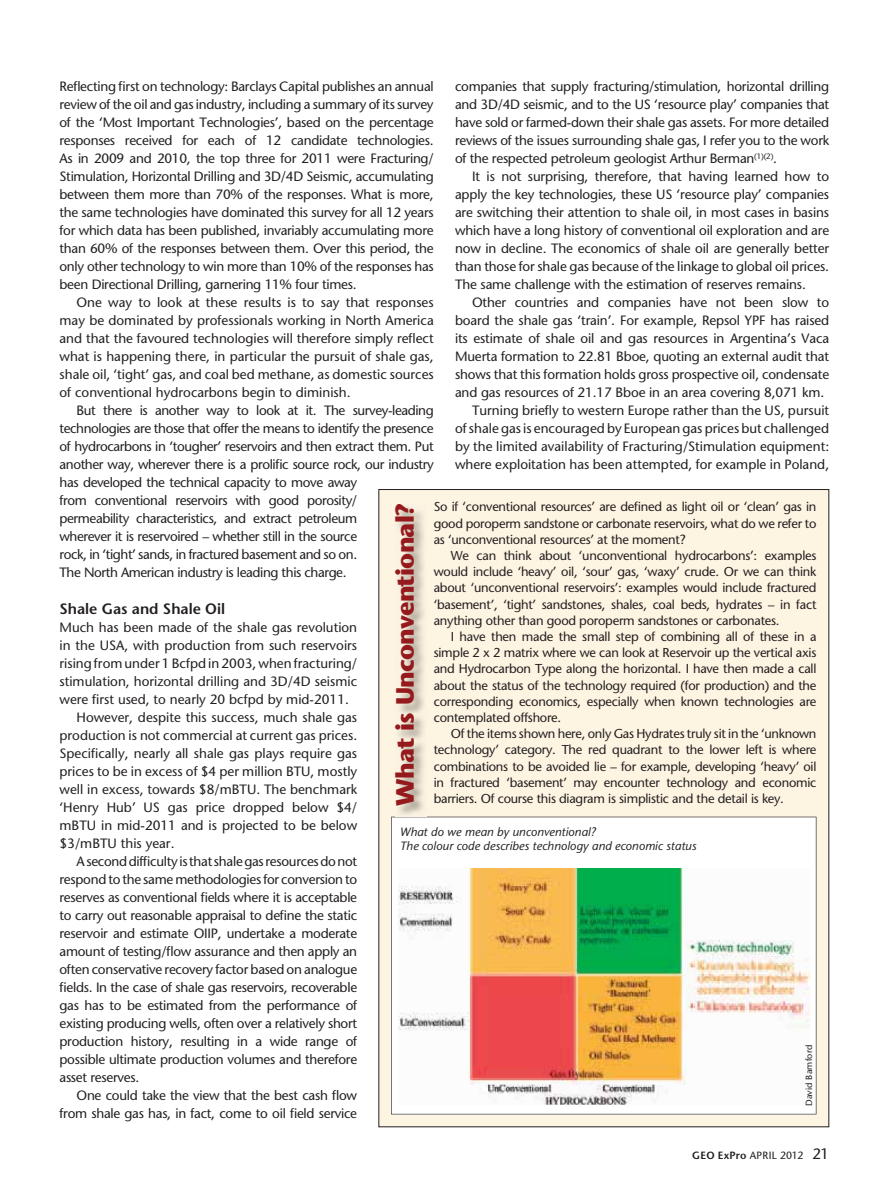
<style>
.page{position:relative;width:893px;height:1191px;background:#fff}
.page>*{position:absolute;margin:0;border:0;box-sizing:border-box;transform-origin:0 0}
.t1{font:700 25.05px "Stone Sans";letter-spacing:-.035em;color:#951a1d}
.t2{font:600 15px "Stone Sans";color:#231f20}
.t3{font:13.5px/18px "Stone Sans";letter-spacing:-.02em;color:#231f20;text-align:justify}
.t4{font:13.5px "Stone Sans";color:#231f20}
.t5{font:12.9px/16.2px "Stone Sans";letter-spacing:-.02em;color:#231f20;text-align:justify}
.t6{font:italic 12px/14.4px "Stone Sans";letter-spacing:.01em;color:#231f20}
.t7{font:10.5px "Stone Sans";letter-spacing:.025em;color:#231f20}
.t8{font:9px "Stone Sans";letter-spacing:.02em;color:#231f20}
.s1{font-weight:600}
.s2{font-size:15px}
</style>
<div class="page">
<div style="left:379px;top:489px;width:450px;height:637px;background:#fdf4e2"></div>
<svg style="left:391px;top:816px;width:425px;height:298px;background:#dfd2b7"></svg>
<img style="left:398px;top:507px;width:26px;height:308px">
<p class="t3" style="left:60px;top:79px;width:376px">Reflecting first on technology: Barclays Capital publishes an annual review of the oil and gas industry, including a summary of its survey of the ‘Most Important Technologies’, based on the percentage responses received for each of 12 candidate technologies.<br>As in 2009 and 2010, the top three for 2011 were Fracturing/ Stimulation, Horizontal Drilling and 3D/4D Seismic, accumulating between them more than 70% of the responses. What is more, the same technologies have dominated this survey for all 12 years for which data has been published, invariably accumulating more than 60% of the responses between them. Over this period, the only other technology to win more than 10% of the responses has been Directional Drilling, garnering 11% four times.</p>
<p class="t3" style="left:60px;top:295px;width:376px;text-indent:17px">One way to look at these results is to say that responses may be dominated by professionals working in North America and that the favoured technologies will therefore simply reflect what is happening there, in particular the pursuit of shale gas, shale oil, ‘tight’ gas, and coal bed methane, as domestic sources of conventional hydrocarbons begin to diminish.</p>
<p class="t3" style="left:60px;top:403px;width:376px;text-align:left;text-indent:17px">But there is another way to look at it. The survey-leading technologies are those that offer the means to identify the presence of hydrocarbons in ‘tougher’ reservoirs and then extract them. Put another way, wherever there is a prolific source rock, our industry has developed the technical capacity to move away<br>from conventional reservoirs with good porosity/<br>permeability characteristics, and extract petroleum<br>wherever it is reservoired – whether still in the source<br>rock, in ‘tight’ sands, in fractured basement and so on.<br>The North American industry is leading this charge.</p>
<p class="t2" style="left:60px;top:602px;width:167px">Shale Gas and Shale Oil</p>
<p class="t4" style="left:60px;top:621px;width:299px">Much has been made of the shale gas revolution</p>
<p class="t4" style="left:60px;top:639px;width:299px">in the USA, with production from such reservoirs</p>
<p class="t4" style="left:60px;top:657px;width:299px">rising from under 1 Bcfpd in 2003, when fracturing/</p>
<p class="t4" style="left:60px;top:675px;width:299px">stimulation, horizontal drilling and 3D/4D seismic</p>
<p class="t4" style="left:60px;top:693px;width:291px">were first used, to nearly 20 bcfpd by mid-2011.</p>
<p class="t4" style="left:77px;top:711px;width:282px">However, despite this success, much shale gas</p>
<p class="t4" style="left:60px;top:729px;width:299px">production is not commercial at current gas prices.</p>
<p class="t4" style="left:60px;top:747px;width:299px">Specifically, nearly all shale gas plays require gas</p>
<p class="t4" style="left:60px;top:765px;width:299px">prices to be in excess of $4 per million BTU, mostly</p>
<p class="t4" style="left:60px;top:783px;width:299px">well in excess, towards $8/mBTU. The benchmark</p>
<p class="t4" style="left:60px;top:801px;width:299px">‘Henry Hub’ US gas price dropped below $4/</p>
<p class="t4" style="left:60px;top:819px;width:299px">mBTU in mid-2011 and is projected to be below</p>
<p class="t4" style="left:60px;top:837px;width:117px">$3/mBTU this year.</p>
<p class="t3" style="left:77px;top:853px;width:282px">A second difficulty is that shale gas resources do not</p>
<p class="t3" style="left:60px;top:871px;width:299px">respond to the same methodologies for conversion to</p>
<p class="t3" style="left:60px;top:889px;width:299px">reserves as conventional fields where it is acceptable</p>
<p class="t3" style="left:60px;top:907px;width:299px">to carry out reasonable appraisal to define the static</p>
<p class="t3" style="left:60px;top:925px;width:299px">reservoir and estimate OIIP, undertake a moderate</p>
<p class="t3" style="left:60px;top:943px;width:299px">amount of testing/flow assurance and then apply an</p>
<p class="t3" style="left:60px;top:961px;width:299px">often conservative recovery factor based on analogue</p>
<p class="t3" style="left:60px;top:979px;width:299px">fields. In the case of shale gas reservoirs, recoverable</p>
<p class="t3" style="left:60px;top:997px;width:299px">gas has to be estimated from the performance of</p>
<p class="t3" style="left:60px;top:1015px;width:299px">existing producing wells, often over a relatively short</p>
<p class="t3" style="left:60px;top:1033px;width:299px">production history, resulting in a wide range of</p>
<p class="t3" style="left:60px;top:1051px;width:299px">possible ultimate production volumes and therefore</p>
<p class="t3" style="left:60px;top:1069px;width:81px">asset reserves.</p>
<p class="t3" style="left:77px;top:1087px;width:282px">One could take the view that the best cash flow</p>
<p class="t3" style="left:60px;top:1105px;width:299px">from shale gas has, in fact, come to oil field service</p>
<p class="t3" style="left:455px;top:79px;width:376px">companies that supply fracturing/stimulation, horizontal drilling and 3D/4D seismic, and to the US ‘resource play’ companies that have sold or farmed-down their shale gas assets. For more detailed reviews of the issues surrounding shale gas, I refer you to the work of the respected petroleum geologist Arthur Berman<sup>(1)(2)</sup>.</p>
<p class="t3" style="left:455px;top:169px;width:376px;text-indent:17px">It is not surprising, therefore, that having learned how to apply the key technologies, these US ‘resource play’ companies are switching their attention to shale oil, in most cases in basins which have a long history of conventional oil exploration and are now in decline. The economics of shale oil are generally better than those for shale gas because of the linkage to global oil prices.<br>The same challenge with the estimation of reserves remains.</p>
<p class="t3" style="left:472px;top:295px;width:359px">Other countries and companies have not been slow to</p>
<p class="t3" style="left:455px;top:313px;width:376px">board the shale gas ‘train’. For example, Repsol YPF has raised</p>
<p class="t3" style="left:455px;top:331px;width:376px">its estimate of shale oil and gas resources in Argentina’s Vaca</p>
<p class="t3" style="left:455px;top:349px;width:376px">Muerta formation to 22.81 Bboe, quoting an external audit that</p>
<p class="t3" style="left:455px;top:367px;width:376px">shows that this formation holds gross prospective oil, condensate</p>
<p class="t3" style="left:455px;top:385px;width:371px">and gas resources of 21.17 Bboe in an area covering 8,071 km.</p>
<p class="t4" style="left:472px;top:405px;width:359px">Turning briefly to western Europe rather than the US, pursuit</p>
<p class="t4" style="left:455px;top:423px;width:376px">of shale gas is encouraged by European gas prices but challenged</p>
<p class="t4" style="left:455px;top:441px;width:376px">by the limited availability of Fracturing/Stimulation equipment:</p>
<p class="t4" style="left:455px;top:459px;width:376px">where exploitation has been attempted, for example in Poland,</p>
<p class="t5" style="left:434px;top:500px;width:384px">So if ‘conventional resources’ are defined as light oil or ‘clean’ gas in good poroperm sandstone or carbonate reservoirs, what do we refer to as ‘unconventional resources’ at the moment?</p>
<p class="t5" style="left:434px;top:549px;width:384px;text-indent:17px">We can think about ‘unconventional hydrocarbons’: examples would include ‘heavy’ oil, ‘sour’ gas, ‘waxy’ crude. Or we can think about ‘uncon ventional reservoirs’: examples would include frac tured ‘base ment’, ‘tight’ sand stones, shales, coal beds, hydrates – in fact anything other than good poroperm sandstones or carbonates.</p>
<p class="t5" style="left:434px;top:630px;width:384px;text-indent:17px">I have then made the small step of combining all of these in a simple 2 x 2 matrix where we can look at Reservoir up the vertical axis and Hydrocarbon Type along the horizontal. I have then made a call about the status of the technology required (for production) and the corresponding economics, especially when known tech nologies are contemplated offshore.</p>
<p class="t5" style="left:434px;top:727px;width:384px;text-indent:17px">Of the items shown here, only Gas Hydrates truly sit in the ‘unknown technology’ category. The red quadrant to the lower left is where combinations to be avoided lie – for example, developing ‘heavy’ oil in fractured ‘basement’ may encounter technology and economic barriers. Of course this diagram is simplistic and the detail is key.</p>
<p class="t6" style="left:400px;top:825px;width:298px">What do we mean by unconventional?<br>The colour code describes technology and economic status</p>
<h1 class="t1" style="left:395px;top:805px;width:305px;rotate:-90deg">What is Unconventional?</h1>
<p class="t8" style="left:806px;top:1106px;width:63px;rotate:-90deg">David Bamford</p>
<p class="t7" style="left:692px;top:1151px;width:138px"><span class="s1">GEO ExPro</span> APRIL 2012 <span class="s2">21</span></p>
</div>
